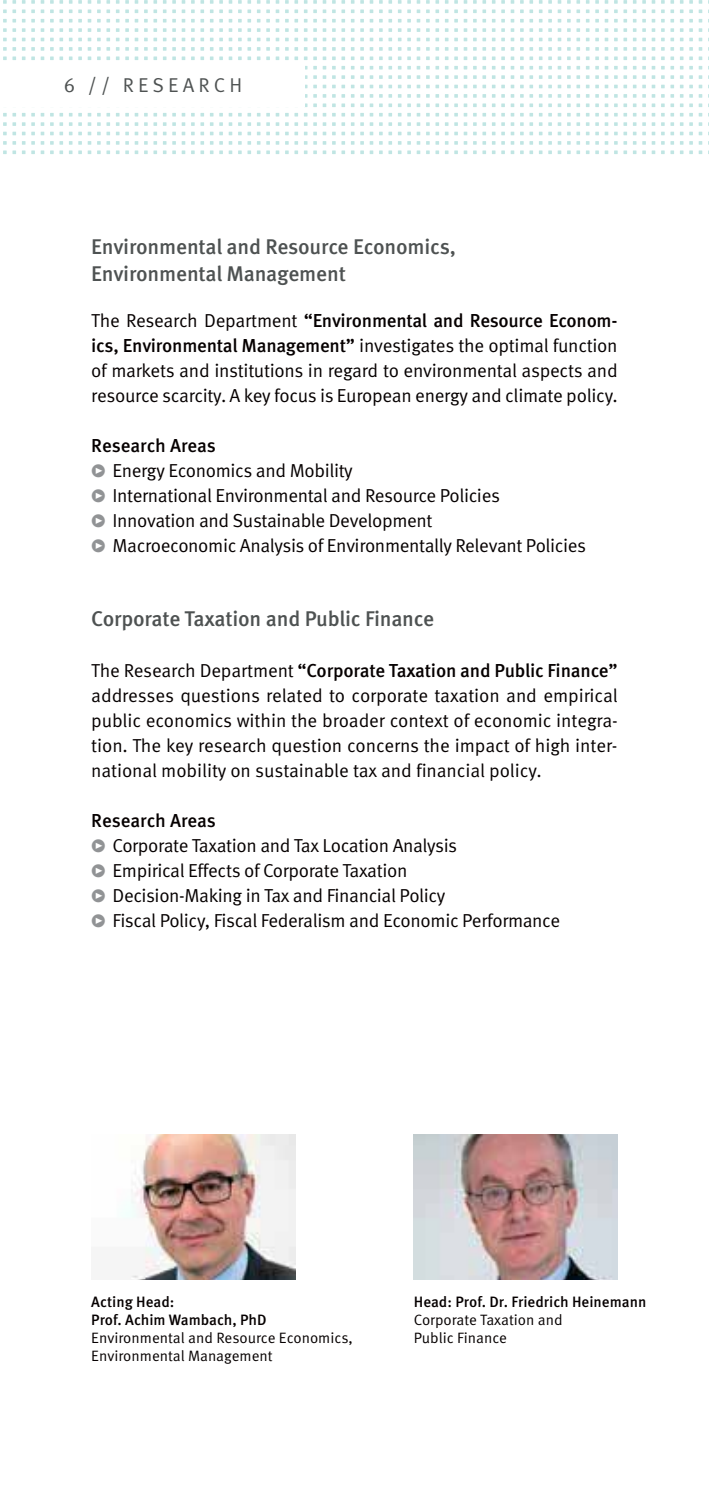
<style>
.page{position:relative;width:709px;height:1489px;background:#fff}
.page>*{position:absolute;margin:0;border:0;box-sizing:border-box;transform-origin:0 0}
.t1{font:500 21.25px/27.5px "Meta Pro";letter-spacing:-.01em;color:#4e5252}
.t2{font:20px "Meta Pro";letter-spacing:.21em;color:#4e5252}
.t3{font:18.75px/25px "Meta Pro";letter-spacing:-.02em;color:#060001;text-align:justify}
.t4{font:500 18.75px "Meta Pro";letter-spacing:-.005em;color:#060001}
.t5{font:15px/18px "Meta Pro";color:#060001}
.t6{font:500 15px/18px "Meta Pro";color:#060001}
.s1{font-weight:500}
.s2{font-size:17.5px;color:#919395}
</style>
<div class="page">
<svg style="left:3px;top:0;width:706px;height:154px"></svg>
<div style="left:0;top:62px;width:305px;height:44px;background:#fff"></div>
<img style="left:123px;top:1134px;width:172px;height:145px">
<img style="left:414px;top:1134px;width:203px;height:145px">
<p class="t2" style="left:64px;top:78px;width:180px">6 // RESEARCH</p>
<p class="t1" style="left:91px;top:235px;width:366px">Environmental and Resource Economics,<br>Environmental Management</p>
<p class="t3" style="left:91px;top:310px;width:528px">The Research Department <span class="s1">“Environmental and Resource Econom&shy;ics, Environmental Management”</span> investigates the optimal function of markets and institutions in regard to environmental aspects and resource scarcity. A key focus is European energy and climate policy.</p>
<p class="t4" style="left:91px;top:438px;width:126px">Research Areas</p>
<p class="t3" style="left:91px;top:460px;width:263px"><span class="s2">-</span> Energy Economics and Mobility</p>
<p class="t3" style="left:91px;top:485px;width:410px"><span class="s2">-</span> International Environmental and Resource Policies</p>
<p class="t3" style="left:91px;top:510px;width:343px"><span class="s2">-</span> Innovation and Sustainable Development</p>
<p class="t3" style="left:91px;top:535px;width:496px"><span class="s2">-</span> Macroeconomic Analysis of Environmentally Relevant Policies</p>
<p class="t1" style="left:91px;top:607px;width:344px">Corporate Taxation and Public Finance</p>
<p class="t3" style="left:91px;top:660px;width:528px">The Research Department <span class="s1">“Corporate Taxation and Public Finance” </span>addresses questions related to corporate taxation and empirical public economics within the broader context of economic integra&shy;tion. The key research question concerns the impact of high inter&shy;national mobility on sustainable tax and financial policy.</p>
<p class="t4" style="left:91px;top:813px;width:126px">Research Areas</p>
<p class="t3" style="left:91px;top:835px;width:367px"><span class="s2">-</span> Corporate Taxation and Tax Location Analysis</p>
<p class="t3" style="left:91px;top:860px;width:318px"><span class="s2">-</span> Empirical Effects of Corporate Taxation</p>
<p class="t3" style="left:91px;top:885px;width:356px"><span class="s2">-</span> Decision-Making in Tax and Financial Policy</p>
<p class="t3" style="left:91px;top:910px;width:470px"><span class="s2">-</span> Fiscal Policy, Fiscal Federalism and Economic Performance</p>
<p class="t6" style="left:91px;top:1294px;width:177px">Acting Head:<br>Prof. Achim Wambach, PhD</p>
<p class="t5" style="left:91px;top:1330px;width:263px">Environmental and Resource Economics,<br>Environmental Management</p>
<p class="t6" style="left:414px;top:1294px;width:234px">Head: Prof. Dr. Friedrich Heinemann</p>
<p class="t5" style="left:414px;top:1312px;width:150px">Corporate Taxation and<br>Public Finance</p>
</div>
